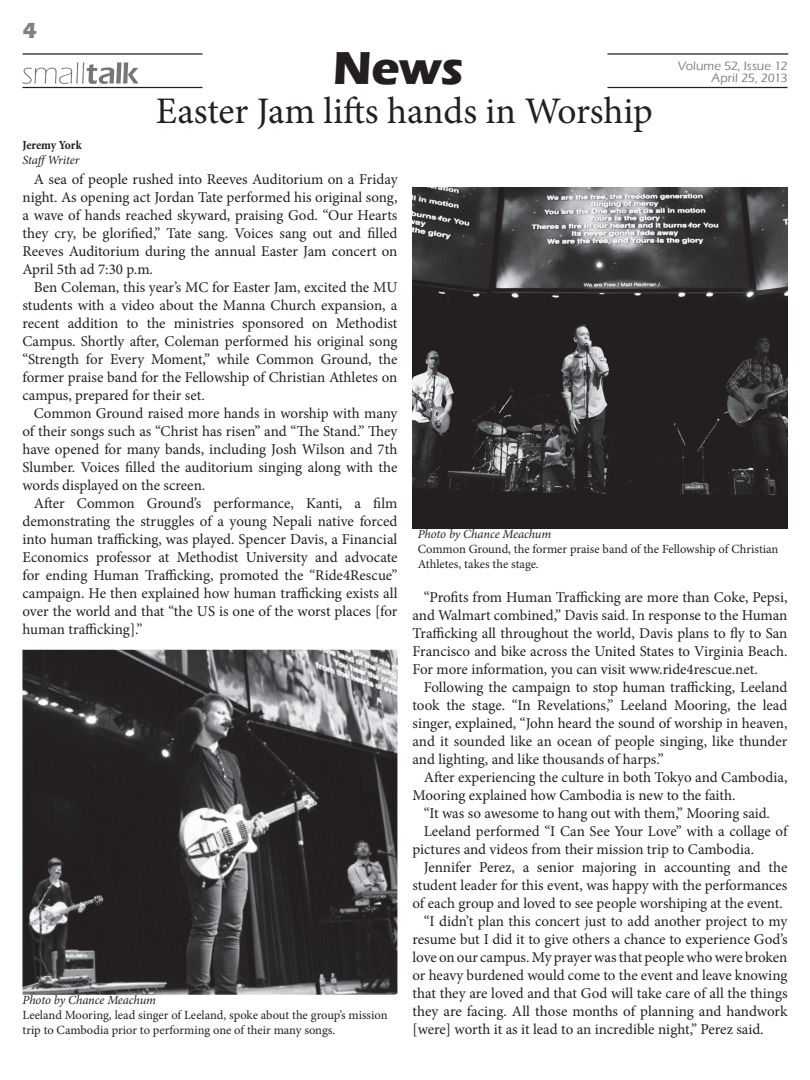
<style>
.page{position:relative;width:810px;height:1080px;background:#fff}
.page>*{position:absolute;margin:0;border:0;box-sizing:border-box;transform-origin:0 0}
.t1{font:700 47.5px "Eras ITC";color:#231f20}
.t2{font:37.5px "Minion Pro";letter-spacing:-.005em;color:#231f20}
.t3{font:700 22.5px "Eras ITC";color:#808285}
.t4{font:15px/18px "Minion Pro";letter-spacing:-.005em;color:#231f20;text-align:justify}
.t5{font:12.5px/15px "Minion Pro";letter-spacing:-.005em;color:#231f20}
.t6{font:italic 12.5px "Minion Pro";letter-spacing:-.01em;color:#231f20}
.t7{font:500 12.5px/11.6px "Eras ITC";color:#808285;text-align:right}
.t8{font:700 condensed 12.5px "Minion Pro";letter-spacing:-.01em;color:#231f20}
</style>
<div class="page">
<hr style="left:22px;top:87px;width:180px;height:1px;background:#231f20">
<svg style="left:22px;top:62px;width:117px;height:22px"></svg>
<hr style="left:608px;top:87px;width:180px;height:1px;background:#231f20">
<hr style="left:22px;top:53px;width:180px;height:2px;background:#231f20">
<hr style="left:607px;top:53px;width:181px;height:2px;background:#231f20">
<img style="left:412px;top:188px;width:375px;height:341px">
<img style="left:22px;top:650px;width:375px;height:345px">
<p class="t3" style="left:22px;top:18px;width:16px">4</p>
<p class="t1" style="left:333px;top:41px;width:133px">News</p>
<p class="t2" style="left:156px;top:86px;width:499px">Easter Jam lifts hands in Worship</p>
<p class="t7" style="left:678px;top:60px;width:111px">Volume 52, Issue 12<br>April 25, 2013</p>
<p class="t8" style="left:22px;top:137px;width:61px">Jeremy York</p>
<p class="t6" style="left:22px;top:152px;width:59px">StaffWriter</p>
<p class="t4" style="left:22px;top:171px;width:377px;text-indent:11px">A sea of people rushed into Reeves Auditorium on a Friday night. As opening act Jordan Tate performed his original song, a wave of hands reached skyward, praising God. “Our Hearts they cry, be glorified,” Tate sang. Voices sang out and filled Reeves Auditorium during the annual Easter Jam concert on April 5th ad 7:30 p.m.</p>
<p class="t4" style="left:22px;top:279px;width:377px;text-indent:11px">Ben Coleman, this year’s MC for Easter Jam, excited the MU students with a video about the Manna Church expansion, a recent addition to the ministries sponsored on Methodist Campus. Shortly after, Coleman performed his original song “Strength for Every Moment,” while Common Ground, the former praise band for the Fellowship of Christian Athletes on campus, prepared for their set.</p>
<p class="t4" style="left:22px;top:405px;width:377px;text-indent:11px">Common Ground raised more hands in worship with many of their songs such as “Christ has risen” and “The Stand.” They have opened for many bands, including Josh Wilson and 7th Slumber. Voices filled the auditorium singing along with the words displayed on the screen.</p>
<p class="t4" style="left:22px;top:495px;width:377px;text-indent:11px">After Common Ground’s performance, Kanti, a film demonstrating the struggles of a young Nepali native forced into human trafficking, was played. Spencer Davis, a Financial Economics professor at Methodist University and advocate for ending Human Trafficking, promoted the “Ride4Rescue” campaign. He then explained how human trafficking exists all over the world and that “the US is one of the worst places [for human trafficking].”</p>
<p class="t6" style="left:22px;top:991px;width:135px">Photo by Chance Meachum</p>
<p class="t5" style="left:22px;top:1007px;width:367px">Leeland Mooring, lead singer of Leeland, spoke about the group’s mission trip to Cambodia prior to performing one of their many songs.</p>
<p class="t6" style="left:418px;top:525px;width:135px">Photo by Chance Meachum</p>
<p class="t5" style="left:418px;top:541px;width:362px">Common Ground, the former praise band of the Fellowship of Christian<br>Athletes, takes the stage.</p>
<p class="t4" style="left:412px;top:588px;width:377px;text-indent:11px">“Profits from Human Trafficking are more than Coke, Pepsi, and Walmart combined,” Davis said. In response to the Human Trafficking all throughout the world, Davis plans to fly to San Francisco and bike across the United States to Virginia Beach.<br>For more information, you can visit www.ride4rescue.net.</p>
<p class="t4" style="left:412px;top:678px;width:377px;text-indent:11px">Following the campaign to stop human trafficking, Leeland took the stage. “In Revelations,” Leeland Mooring, the lead singer, explained, “John heard the sound of worship in heaven, and it sounded like an ocean of people singing, like thunder and lighting, and like thousands of harps.”</p>
<p class="t4" style="left:412px;top:768px;width:376px;text-indent:11px">After experiencing the culture in both Tokyo and Cambodia,<br>Mooring explained how Cambodia is new to the faith.</p>
<p class="t4" style="left:424px;top:804px;width:348px">“It was so awesome to hang out with them,” Mooring said.</p>
<p class="t4" style="left:412px;top:822px;width:377px;text-indent:11px">Leeland performed “I Can See Your Love” with a collage of pictures and videos from their mission trip to Cambodia.</p>
<p class="t4" style="left:412px;top:858px;width:376px;text-indent:11px">Jennifer Perez, a senior majoring in accounting and the student leader for this event, was happy with the performances of each group and loved to see people worshiping at the event.</p>
<p class="t4" style="left:412px;top:912px;width:377px;text-indent:11px">“I didn’t plan this concert just to add another project to my resume but I did it to give others a chance to experience God’s love on our campus. My prayer was that people who were broken or heavy burdened would come to the event and leave knowing that they are loved and that God will take care of all the things they are facing. All those months of planning and handwork [were] worth it as it lead to an incredible night,” Perez said.</p>
</div>
